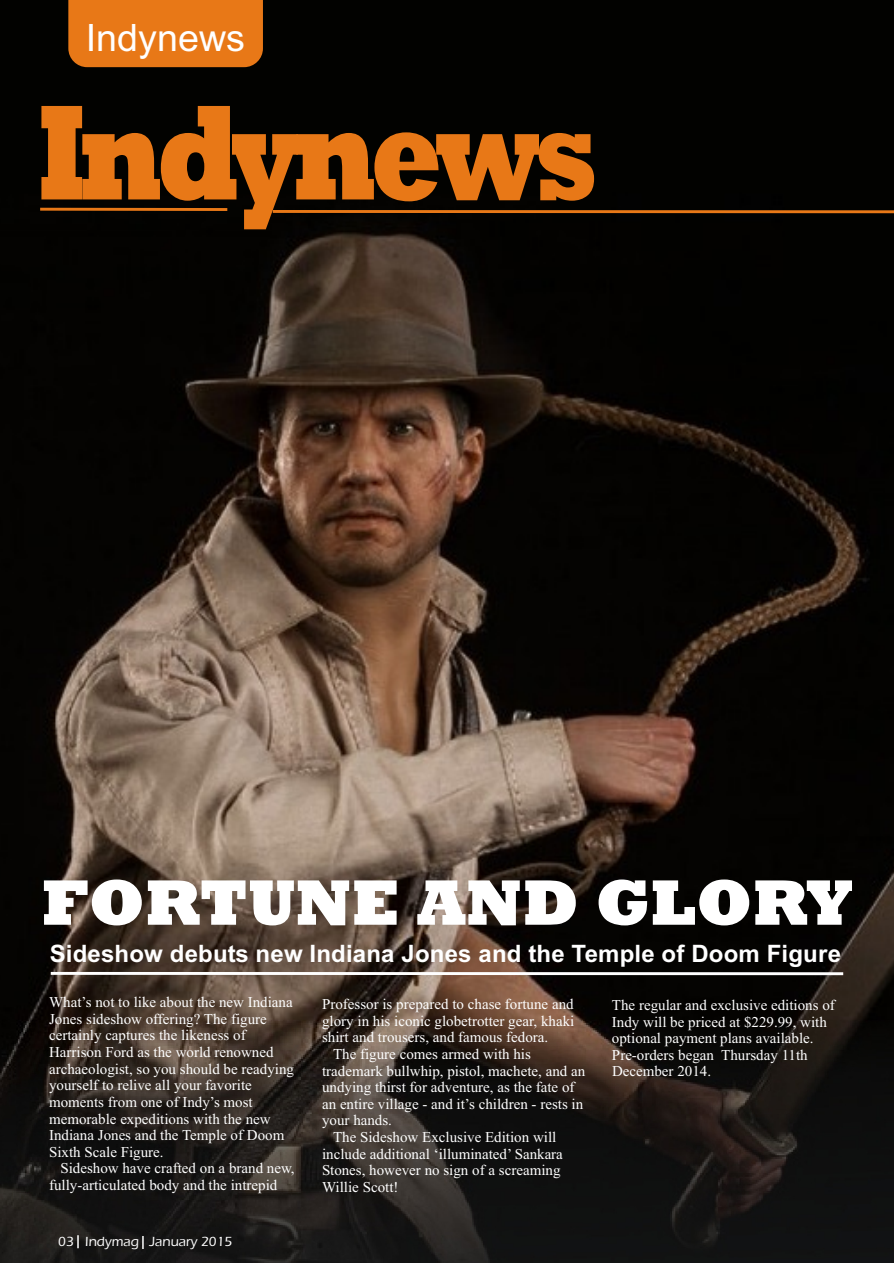
<style>
.page{position:relative;width:894px;height:1263px;background:#fff}
.page>*{position:absolute;margin:0;border:0;box-sizing:border-box;transform-origin:0 0}
.t1{font:800 137.7px "Rockwell";letter-spacing:-.07em;color:#e87817;scale:.76 1}
.t2{font:800 65.25px "Rockwell";color:#fff}
.t3{font:37.65px "Arial";color:#fff}
.t4{font:700 24px "Arial";letter-spacing:.01em;color:#fff}
.t5{font:15px/16.6px "Times New Roman";color:#fff}
.t6{font:13.65px "Eras Medium ITC";color:#fff}
</style>
<div class="page">
<img style="left:0;top:0;width:894px;height:1020px">
<hr style="left:40px;top:208px;width:187px;height:3px;background:#e87817">
<hr style="left:273px;top:210px;width:621px;height:3px;background:#e87817">
<div style="left:68px;top:0;width:195px;height:67px;background:#e87817"></div>
<hr style="left:51px;top:972px;width:792px;height:3px;background:#fff">
<img style="left:0;top:1020px;width:894px;height:243px">
<svg style="left:77px;top:1235px;width:2px;height:13px"></svg>
<svg style="left:142px;top:1236px;width:2px;height:13px"></svg>
<h3 class="t3" style="left:86px;top:23px;width:161px">Indynews</h3>
<h1 class="t1" style="left:38px;top:104px;width:740px">Indynews</h1>
<h2 class="t2" style="left:42px;top:880px;width:812px">FORTUNE AND GLORY</h2>
<h3 class="t4" style="left:50px;top:945px;width:793px">Sideshow debuts new Indiana Jones and the Temple of Doom Figure</h3>
<p class="t5" style="left:49px;top:995px;width:246px">What’s not to like about the new Indiana Jones sideshow offering? The figure certainly captures the likeness of Harrison Ford as the world renowned archaeologist, so you should be readying yourself to relive all your favorite moments from one of Indy’s most memorable expeditions with the new Indiana Jones and the Temple of Doom Sixth Scale Figure.</p>
<p class="t5" style="left:49px;top:1161px;width:247px;text-indent:11px">Sideshow have crafted on a brand new, fully-articulated body and the intrepid</p>
<p class="t6" style="left:58px;top:1237px;width:176px">03 Indymag January 2015</p>
<p class="t5" style="left:322px;top:997px;width:253px">Professor is prepared to chase fortune and</p>
<p class="t5" style="left:322px;top:1014px;width:254px">glory in his iconic globetrotter gear, khaki</p>
<p class="t5" style="left:322px;top:1030px;width:228px">shirt and trousers, and famous fedora.</p>
<p class="t5" style="left:333px;top:1047px;width:199px">The figure comes armed with his</p>
<p class="t5" style="left:322px;top:1064px;width:265px">trademark bullwhip, pistol, machete, and an</p>
<p class="t5" style="left:322px;top:1080px;width:254px">undying thirst for adventure, as the fate of</p>
<p class="t5" style="left:322px;top:1097px;width:263px">an entire village - and it’s children - rests in</p>
<p class="t5" style="left:322px;top:1113px;width:71px">your hands.</p>
<p class="t5" style="left:333px;top:1130px;width:225px">The Sideshow Exclusive Edition will</p>
<p class="t5" style="left:322px;top:1147px;width:242px">include additional ‘illuminated’ Sankara</p>
<p class="t5" style="left:322px;top:1163px;width:240px">Stones, however no sign of a screaming</p>
<p class="t5" style="left:322px;top:1180px;width:78px">Willie Scott!</p>
<p class="t5" style="left:612px;top:998px;width:224px">The regular and exclusive editions of<br>Indy will be priced at $229.99, with optional payment plans available.<br>Pre-orders began Thursday 11th<br>December 2014.</p>
</div>
